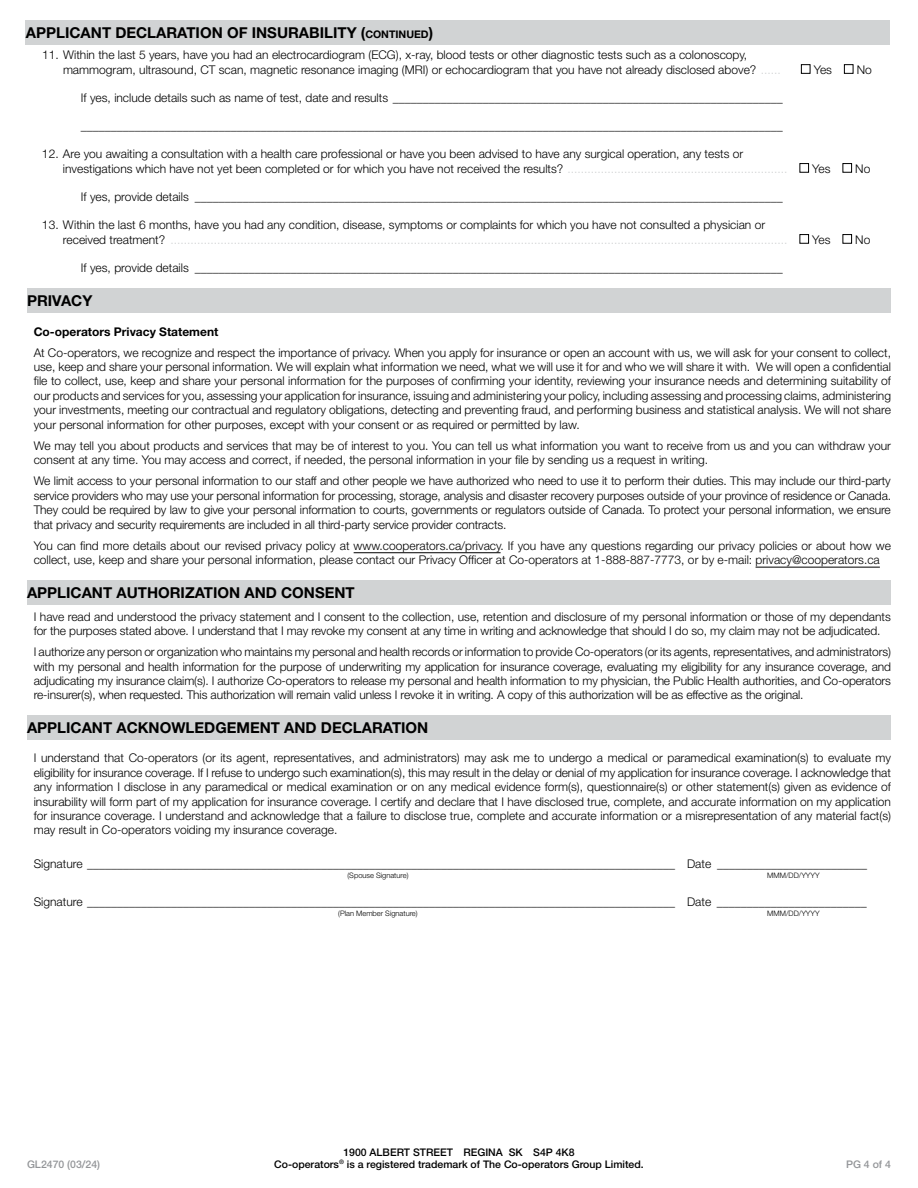
<style>
.page{position:relative;width:918px;height:1188px;background:#fff}
.page>*{position:absolute;margin:0;border:0;box-sizing:border-box;transform-origin:0 0}
.H2_Section_Title{font:700 15px "Helvetica Neue LT Std";color:#000}
.P_Body{font:300 12px/14.4px "Helvetica Neue LT Std";color:#000;text-align:justify}
.t1{font:300 12px "Helvetica Neue LT Std";color:#d1d3d4}
.P_Body-2{font:700 12px "Helvetica Neue LT Std";color:#000}
.t2{font:500 10.5px "Helvetica Neue LT Std";color:#000}
.t3{font:500 10.5px "Helvetica Neue LT Std";color:#939598}
.P_Body-3{font:300 7.5px "Helvetica Neue LT Std";color:#000}
.s1{font-style:inherit}
.s2{font-size:10.5px}
.s3{color:#d1d3d4}
.s4{color:#000}
</style>
<div class="page">
<div style="left:27px;top:288px;width:864px;height:25px;background:#d1d3d4"></div>
<hr style="left:354px;top:552px;width:147px;height:1px;background:#000">
<hr style="left:756px;top:567px;width:124px;height:1px;background:#000">
<div style="left:27px;top:580px;width:864px;height:25px;background:#d1d3d4"></div>
<div style="left:27px;top:715px;width:864px;height:25px;background:#d1d3d4"></div>
<div style="left:801px;top:64px;width:9px;height:10px;border:1px solid #000"></div>
<div style="left:844px;top:64px;width:9px;height:10px;border:1px solid #000"></div>
<div style="left:800px;top:163px;width:9px;height:10px;border:1px solid #000"></div>
<div style="left:843px;top:163px;width:9px;height:10px;border:1px solid #000"></div>
<div style="left:800px;top:234px;width:9px;height:10px;border:1px solid #000"></div>
<div style="left:843px;top:234px;width:9px;height:10px;border:1px solid #000"></div>
<div style="left:26px;top:20px;width:864px;height:25px;background:#d1d3d4"></div>
<p class="H2_Section_Title" style="left:26px;top:23px;width:409px">APPLICANT DECLARATION OF INSURABILITY <span class="s1">(</span><span class="s2">CONTINUED</span><span class="s1">)</span></p>
<p class="P_Body" style="left:42px;top:48px;width:707px">11. Within the last 5 years, have you had an electrocardiogram (ECG), x-ray, blood tests or other diagnostic tests such as a colonoscopy,</p>
<p class="P_Body" style="left:63px;top:62px;width:719px">mammogram, ultrasound, CT scan, magnetic resonance imaging (MRI) or echocardiogram that you have not already disclosed above? <span class="s3">......</span></p>
<p class="P_Body" style="left:814px;top:62px;width:20px">Yes</p>
<p class="P_Body" style="left:857px;top:62px;width:17px">No</p>
<p class="P_Body" style="left:81px;top:91px;width:703px">If yes, include details such as name of test, date and results _________________________________________________________________</p>
<p class="P_Body" style="left:81px;top:119px;width:703px">_____________________________________________________________________________________________________________________</p>
<p class="P_Body" style="left:42px;top:147px;width:703px">12. Are you awaiting a consultation with a health care professional or have you been advised to have any surgical operation, any tests or</p>
<p class="P_Body" style="left:63px;top:161px;width:726px">investigations which have not yet been completed or for which you have not received the results? <span class="s3">..................................................................</span></p>
<p class="P_Body" style="left:812px;top:161px;width:20px">Yes</p>
<p class="P_Body" style="left:855px;top:161px;width:17px">No</p>
<p class="P_Body" style="left:81px;top:190px;width:703px">If yes, provide details __________________________________________________________________________________________________</p>
<p class="P_Body" style="left:42px;top:218px;width:725px">13. Within the last 6 months, have you had any condition, disease, symptoms or complaints for which you have not consulted a physician or</p>
<p class="t1" style="left:63px;top:232px;width:726px"><span class="s4">received treatment?</span> .........................................................................................................................................................................................</p>
<p class="P_Body" style="left:812px;top:232px;width:20px">Yes</p>
<p class="P_Body" style="left:855px;top:232px;width:17px">No</p>
<p class="P_Body" style="left:81px;top:261px;width:703px">If yes, provide details __________________________________________________________________________________________________</p>
<h2 class="H2_Section_Title" style="left:27px;top:291px;width:67px">PRIVACY</h2>
<p class="P_Body-2" style="left:34px;top:324px;width:186px">Co-operators Privacy Statement</p>
<p class="P_Body" style="left:34px;top:345px;width:859px">At Co-operators, we recognize and respect the importance of privacy. When you apply for insurance or open an account with us, we will ask for your consent to collect, use, keep and share your personal information. We will explain what information we need, what we will use it for and who we will share it with. We will open a confidential file to collect, use, keep and share your personal information for the purposes of confirming your identity, reviewing your insurance needs and determining suitability of our products and services for you, assessing your application for insurance, issuing and administering your policy, including assessing and processing claims, administering your investments, meeting our contractual and regulatory obligations, detecting and preventing fraud, and performing business and statistical analysis. We will not share your personal information for other purposes, except with your consent or as required or permitted by law.</p>
<p class="P_Body" style="left:34px;top:438px;width:859px">We may tell you about products and services that may be of interest to you. You can tell us what information you want to receive from us and you can withdraw your consent at any time. You may access and correct, if needed, the personal information in your file by sending us a request in writing.</p>
<p class="P_Body" style="left:34px;top:474px;width:859px">We limit access to your personal information to our staff and other people we have authorized who need to use it to perform their duties. This may include our third-party service providers who may use your personal information for processing, storage, analysis and disaster recovery purposes outside of your province of residence or Canada.<br>They could be required by law to give your personal information to courts, governments or regulators outside of Canada. To protect your personal information, we ensure that privacy and security requirements are included in all third-party service provider contracts.</p>
<p class="P_Body" style="left:34px;top:538px;width:859px">You can find more details about our revised privacy policy at www.cooperators.ca/privacy. If you have any questions regarding our privacy policies or about how we collect, use, keep and share your personal information, please contact our Privacy Officer at Co-operators at 1-888-887-7773, or by e-mail: privacy@cooperators.ca</p>
<h2 class="H2_Section_Title" style="left:27px;top:583px;width:329px">APPLICANT AUTHORIZATION AND CONSENT</h2>
<p class="P_Body" style="left:34px;top:609px;width:859px">I have read and understood the privacy statement and I consent to the collection, use, retention and disclosure of my personal information or those of my dependants for the purposes stated above. I understand that I may revoke my consent at any time in writing and acknowledge that should I do so, my claim may not be adjudicated.</p>
<p class="P_Body" style="left:34px;top:644px;width:859px">I authorize any person or organization who maintains my personal and health records or information to provide Co-operators (or its agents, representatives, and administrators) with my personal and health information for the purpose of underwriting my application for insurance coverage, evaluating my eligibility for any insurance coverage, and adjudicating my insurance claim(s). I authorize Co-operators to release my personal and health information to my physician, the Public Health authorities, and Co-operators re-insurer(s), when requested. This authorization will remain valid unless I revoke it in writing. A copy of this authorization will be as effective as the original.</p>
<h2 class="H2_Section_Title" style="left:27px;top:718px;width:403px">APPLICANT ACKNOWLEDGEMENT AND DECLARATION</h2>
<p class="P_Body" style="left:34px;top:751px;width:859px">I understand that Co-operators (or its agent, representatives, and administrators) may ask me to undergo a medical or paramedical examination(s) to evaluate my eligibility for insurance coverage. If I refuse to undergo such examination(s), this may result in the delay or denial of my application for insurance coverage. I acknowledge that any information I disclose in any paramedical or medical examination or on any medical evidence form(s), questionnaire(s) or other statement(s) given as evidence of insurability will form part of my application for insurance coverage. I certify and declare that I have disclosed true, complete, and accurate information on my application for insurance coverage. I understand and acknowledge that a failure to disclose true, complete and accurate information or a misrepresentation of any material fact(s) may result in Co-operators voiding my insurance coverage.</p>
<p class="P_Body" style="left:34px;top:857px;width:835px">Signature __________________________________________________________________________________________________ Date _________________________</p>
<p class="P_Body-3" style="left:348px;top:871px;width:62px">(Spouse Signature)</p>
<p class="P_Body-3" style="left:767px;top:871px;width:54px">MMM/DD/YYYY</p>
<p class="P_Body" style="left:34px;top:894px;width:835px">Signature __________________________________________________________________________________________________ Date _________________________</p>
<p class="P_Body-3" style="left:338px;top:908px;width:81px">(Plan Member Signature)</p>
<p class="P_Body-3" style="left:767px;top:908px;width:54px">MMM/DD/YYYY</p>
<p class="t2" style="left:343px;top:1146px;width:233px">1900 ALBERT STREET REGINA SK S4P 4K8</p>
<p class="t3" style="left:27px;top:1158px;width:75px">GL2470 (03/24)</p>
<p class="t2" style="left:274px;top:1158px;width:371px">Co-operators<sup>®</sup> is a registered trademark of The Co-operators Group Limited.</p>
<p class="t3" style="left:846px;top:1158px;width:46px">PG 4 of 4</p>
</div>
